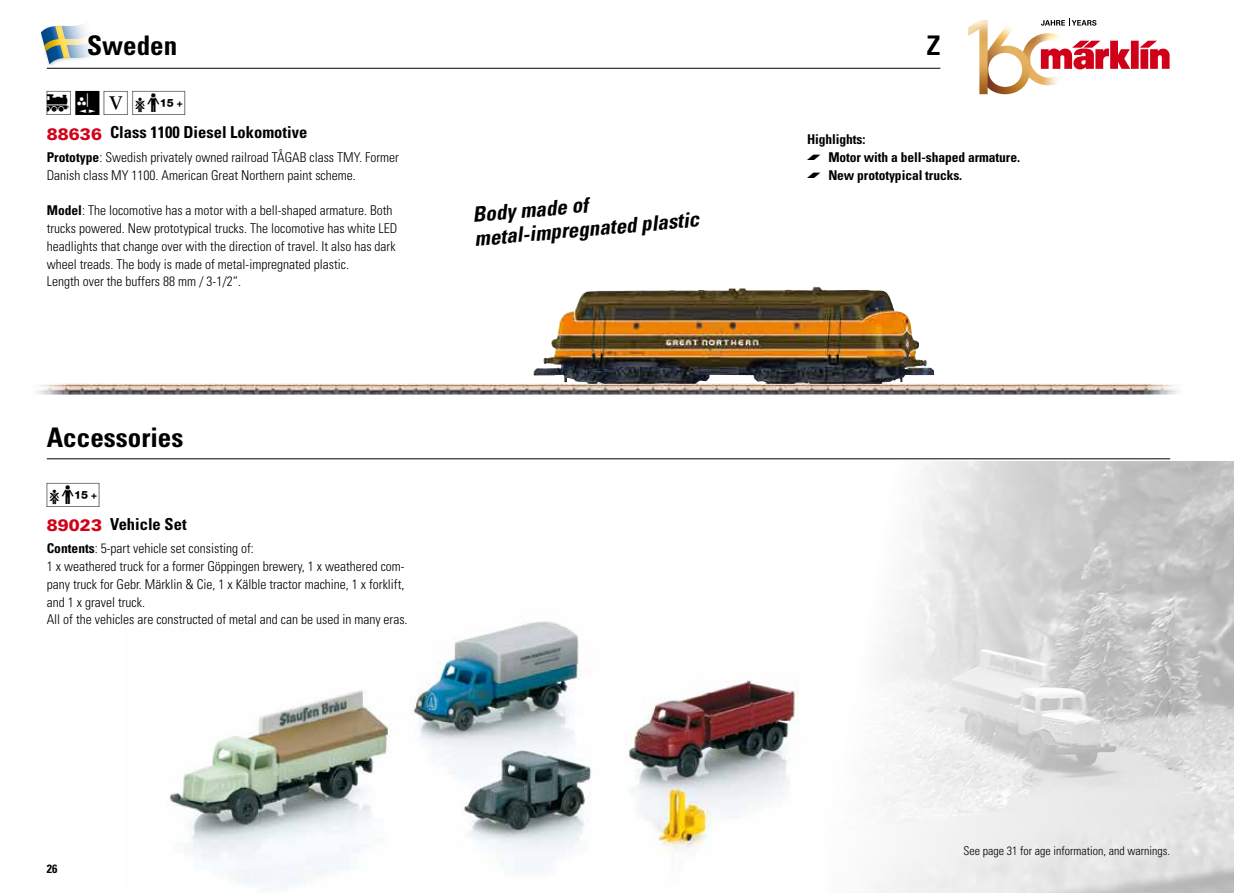
<style>
.page{position:relative;width:1234px;height:893px;background:#fff}
.page>*{position:absolute;margin:0;border:0;box-sizing:border-box;transform-origin:0 0}
.t1{font:30px "Maerklin Piktos";color:#000}
.t2{font:700 condensed 27px "Univers LT Std";color:#000}
.t3{font:italic 700 condensed 21px/24px "Univers LT Std";color:#000}
.t4{font:700 condensed 16.5px "Univers LT Std";color:#000}
.t5{font:900 16.5px "Univers LT Std";color:#d10019}
.t6{font:300 condensed 13.5px/17.9px "Univers LT Std";color:#000}
.t7{font:700 condensed 13.5px "Univers LT Std";letter-spacing:-.005em;color:#000}
.t8{font:300 condensed 12px "Univers LT Std";color:#000}
.t9{font:700 condensed 12px "Univers LT Std";color:#000}
.s1{font-weight:700}
.s2{font-family:"Maerklin Aufzaehlung";font-weight:400;font-stretch:normal;font-size:18px}
</style>
<div class="page">
<svg style="left:968px;top:19px;width:201px;height:75px"></svg>
<img style="left:37px;top:287px;width:1140px;height:108px">
<svg style="left:41px;top:24px;width:52px;height:41px"></svg>
<img style="left:169px;top:621px;width:630px;height:269px">
<img style="left:872px;top:461px;width:361px;height:432px">
<hr style="left:47px;top:68px;width:893px;height:1px;background:#000">
<hr style="left:47px;top:459px;width:1122px;height:1px;background:#000">
<h2 class="t2" style="left:87px;top:29px;width:92px">Sweden</h2>
<h1 class="t1" style="left:47px;top:87px;width:144px">)H5Y</h1>
<p class="t5" style="left:47px;top:124px;width:57px">88636</p>
<p class="t4" style="left:110px;top:122px;width:199px">Class 1100 Diesel Lokomotive</p>
<p class="t6" style="left:47px;top:148px;width:353px"><span class="s1">Prototype</span>: Swedish privately owned railroad TÅGAB class TMY. Former<br>Danish class MY 1100. American Great Northern paint scheme.</p>
<p class="t6" style="left:47px;top:202px;width:352px"><span class="s1">Model</span>: The locomotive has a motor with a bell-shaped armature. Both trucks powered. New prototypical trucks. The locomotive has white LED headlights that change over with the direction of travel. It also has dark wheel treads. The body is made of metal-impregnated plastic.<br>Length over the buffers 88 mm / 3-1/2“.</p>
<h2 class="t2" style="left:47px;top:420px;width:138px">Accessories</h2>
<h1 class="t1" style="left:47px;top:479px;width:59px">Y</h1>
<p class="t5" style="left:47px;top:515px;width:57px">89023</p>
<p class="t4" style="left:110px;top:514px;width:78px">Vehicle Set</p>
<p class="t6" style="left:47px;top:539px;width:362px"><span class="s1">Contents</span>: 5-part vehicle set consisting of:<br>1 x weathered truck for a former Göppingen brewery, 1 x weathered com&shy;pany truck for Gebr. Märklin &amp; Cie, 1 x Kälble tractor machine, 1 x forklift, and 1 x gravel truck.<br>All of the vehicles are constructed of metal and can be used in many eras.</p>
<h3 class="t3" style="left:471px;top:203px;width:227px;rotate:-5deg">Body made of metal-impregnated plastic</h3>
<p class="t9" style="left:47px;top:862px;width:12px">26</p>
<h2 class="t2" style="left:926px;top:29px;width:15px">Z</h2>
<p class="t7" style="left:806px;top:131px;width:60px">Highlights:</p>
<p class="t7" style="left:806px;top:149px;width:214px"><span class="s2">•</span> Motor with a bell-shaped armature.</p>
<p class="t7" style="left:806px;top:167px;width:157px"><span class="s2">•</span> New prototypical trucks.</p>
<p class="t8" style="left:963px;top:843px;width:208px">See page 31 for age information, and warnings.</p>
</div>
